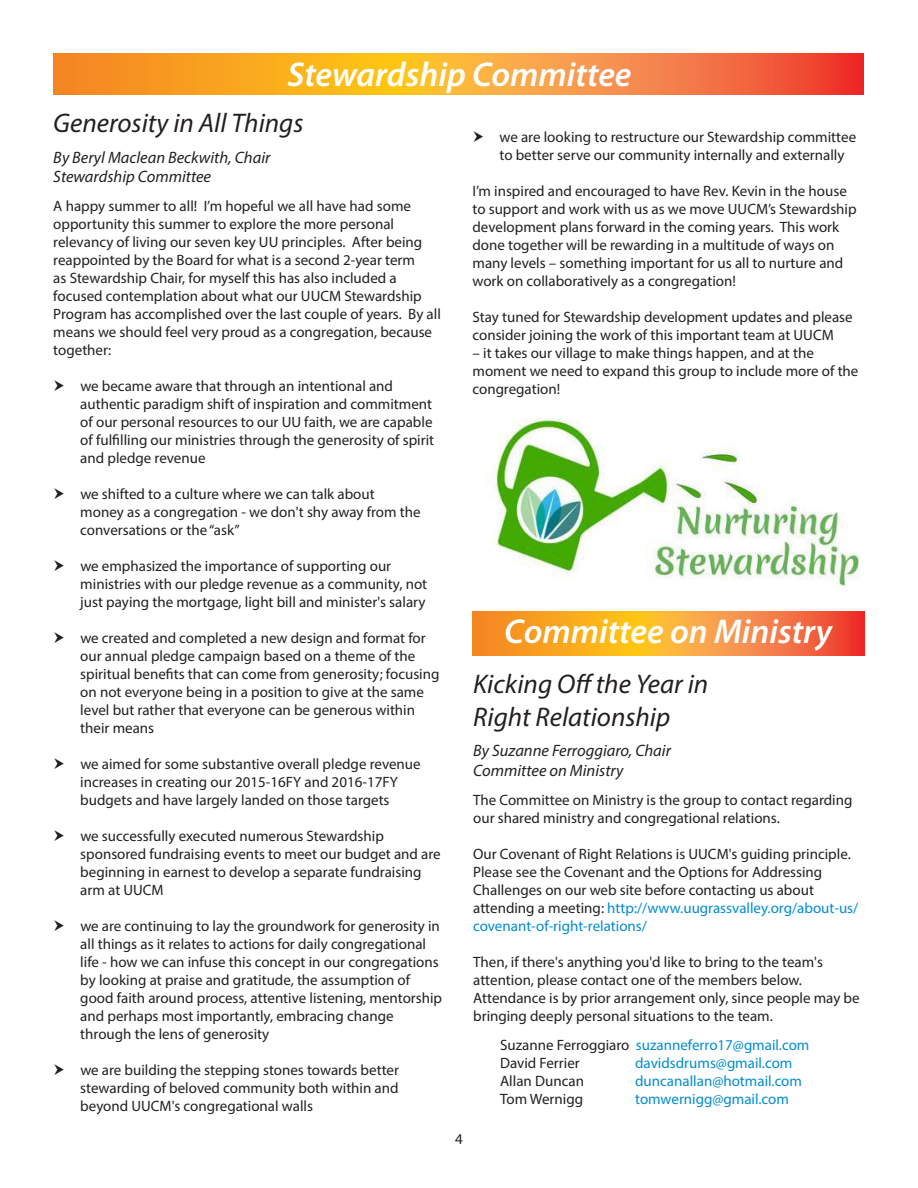
<style>
.page{position:relative;width:918px;height:1188px;background:#fff}
.page>*{position:absolute;margin:0;border:0;box-sizing:border-box;transform-origin:0 0}
.t1{font:italic 600 34.5px "Myriad Pro";color:#fff}
.t2{font:italic 27px/32.4px "Myriad Pro";color:#231f20}
.t3{font:italic 16.5px/19.8px "Myriad Pro";color:#231f20}
.t4{font:15px/18px "Myriad Pro";color:#231f20}
.t5{font:15px "Myriad Pro";color:#008cd3}
.s1{color:#008cd3}
</style>
<div class="page">
<svg style="left:53px;top:54px;width:811px;height:41px;background:#f79230"></svg>
<img style="left:492px;top:418px;width:368px;height:169px">
<svg style="left:473px;top:611px;width:391px;height:44px;background:#f79230"></svg>
<h1 class="t1" style="left:287px;top:52px;width:346px">Stewardship Committee</h1>
<h2 class="t2" style="left:53px;top:106px;width:252px">Generosity in All Things</h2>
<p class="t3" style="left:53px;top:147px;width:219px">By Beryl Maclean Beckwith, Chair<br>Stewardship Committee</p>
<p class="t4" style="left:53px;top:197px;width:389px">A happy summer to all! I’m hopeful we all have had some opportunity this summer to explore the more personal relevancy of living our seven key UU principles. After being reappointed by the Board for what is a second 2-year term<br>as Stewardship Chair, for myself this has also included a focused contemplation about what our UUCM Stewardship Program has accomplished over the last couple of years. By all means we should feel very proud as a congregation, because together:</p>
<p class="t4" style="left:80px;top:377px;width:355px">we became aware that through an intentional and authentic paradigm shift of inspiration and commitment of our personal resources to our UU faith, we are capable of fulfilling our ministries through the generosity of spirit and pledge revenue</p>
<p class="t4" style="left:80px;top:485px;width:342px">we shifted to a culture where we can talk about money as a congregation - we don't shy away from the conversations or the “ask”</p>
<p class="t4" style="left:80px;top:557px;width:348px">we emphasized the importance of supporting our ministries with our pledge revenue as a community, not just paying the mortgage, light bill and minister's salary</p>
<p class="t4" style="left:80px;top:629px;width:361px">we created and completed a new design and format for our annual pledge campaign based on a theme of the spiritual benefits that can come from generosity; focusing on not everyone being in a position to give at the same level but rather that everyone can be generous within their means</p>
<p class="t4" style="left:80px;top:755px;width:342px">we aimed for some substantive overall pledge revenue increases in creating our 2015-16FY and 2016-17FY budgets and have largely landed on those targets</p>
<p class="t4" style="left:80px;top:827px;width:362px">we successfully executed numerous Stewardship sponsored fundraising events to meet our budget and are beginning in earnest to develop a separate fundraising arm at UUCM</p>
<p class="t4" style="left:80px;top:917px;width:363px">we are continuing to lay the groundwork for generosity in all things as it relates to actions for daily congregational life - how we can infuse this concept in our congregations by looking at praise and gratitude, the assumption of good faith around process, attentive listening, mentorship and perhaps most importantly, embracing change through the lens of generosity</p>
<p class="t4" style="left:80px;top:1061px;width:320px;text-align:justify">we are building the stepping stones towards better stewarding of beloved community both within and beyond UUCM's congregational walls</p>
<p class="t4" style="left:500px;top:128px;width:358px">we are looking to restructure our Stewardship committee to better serve our community internally and externally</p>
<p class="t4" style="left:472px;top:182px;width:386px">I’m inspired and encouraged to have Rev. Kevin in the house to support and work with us as we move UUCM’s Stewardship development plans forward in the coming years. This work done together will be rewarding in a multitude of ways on many levels – something important for us all to nurture and work on collaboratively as a congregation!</p>
<p class="t4" style="left:472px;top:308px;width:382px">Stay tuned for Stewardship development updates and please consider joining the work of this important team at UUCM</p>
<p class="t4" style="left:472px;top:344px;width:387px">– it takes our village to make things happen, and at the moment we need to expand this group to include more of the congregation!</p>
<h1 class="t1" style="left:504px;top:609px;width:329px">Committee on Ministry</h1>
<h2 class="t2" style="left:473px;top:667px;width:237px">Kicking Off the Year in<br>Right Relationship</h2>
<p class="t3" style="left:473px;top:740px;width:199px">By Suzanne Ferroggiaro, Chair<br>Committee on Ministry</p>
<p class="t4" style="left:473px;top:790px;width:381px">The Committee on Ministry is the group to contact regarding our shared ministry and congregational relations.</p>
<p class="t4" style="left:473px;top:844px;width:387px">Our Covenant of Right Relations is UUCM's guiding principle.<br>Please see the Covenant and the Options for Addressing Challenges on our web site before contacting us about attending a meeting: <span class="s1">http://www.uugrassvalley.org/about-us/ covenant-of-right-relations/</span></p>
<p class="t4" style="left:473px;top:952px;width:388px">Then, if there's anything you'd like to bring to the team's attention, please contact one of the members below.<br>Attendance is by prior arrangement only, since people may be bringing deeply personal situations to the team.</p>
<p class="t4" style="left:500px;top:1035px;width:311px">Suzanne Ferroggiaro <span class="s1">suzanneferro17@gmail.com<br></span>David Ferrier</p>
<p class="t5" style="left:635px;top:1053px;width:159px">davidsdrums@gmail.com</p>
<p class="t4" style="left:500px;top:1071px;width:85px">Allan Duncan</p>
<p class="t5" style="left:635px;top:1071px;width:168px">duncanallan@hotmail.com</p>
<p class="t4" style="left:500px;top:1089px;width:85px">Tom Wernigg</p>
<p class="t5" style="left:635px;top:1089px;width:155px">tomwernigg@gmail.com</p>
<p class="t4" style="left:455px;top:1130px;width:9px">4</p>
</div>
